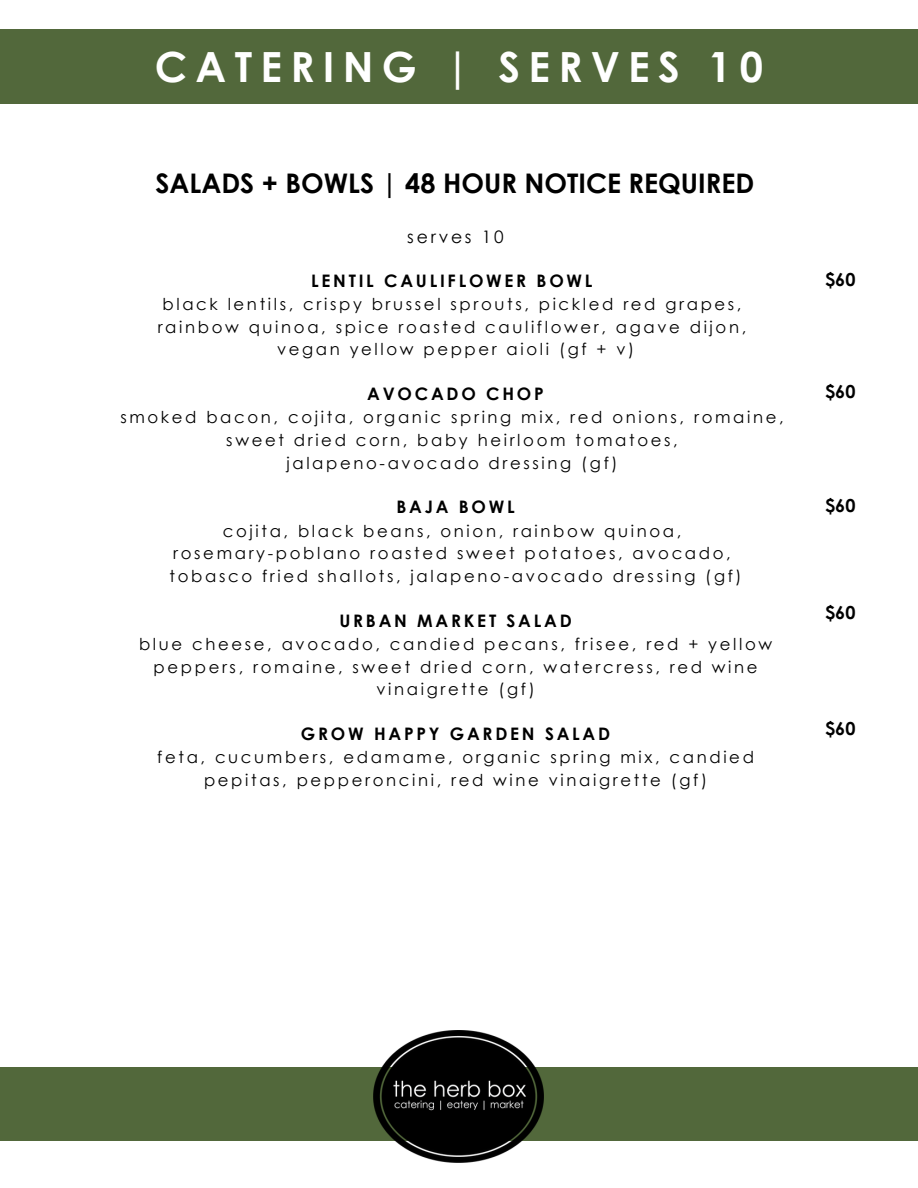
<style>
.page{position:relative;width:918px;height:1188px;background:#fff}
.page>*{position:absolute;margin:0;border:0;box-sizing:border-box;transform-origin:0 0}
.t1{font:700 41.55px "Century Gothic";letter-spacing:.2em;color:#fff}
.t2{font:700 27px "Century Gothic";color:#000}
.t3{font:700 18px "Century Gothic";color:#000}
.t4{font:700 17.25px "Century Gothic";letter-spacing:.16em;color:#000}
.t5{font:17.25px "Century Gothic";letter-spacing:.16em;color:#000}
.t6{font:16.5px/22.8px "Century Gothic";letter-spacing:.16em;color:#000;text-align:center}
</style>
<div class="page">
<div style="left:0;top:1068px;width:918px;height:73px;background:#52683b"></div>
<img style="left:374px;top:1031px;width:170px;height:131px">
<div style="left:0;top:29px;width:918px;height:74px;background:#52683b"></div>
<h1 class="t1" style="left:155px;top:40px;width:610px">CATERING | SERVES 10</h1>
<h2 class="t2" style="left:156px;top:165px;width:600px">SALADS + BOWLS | 48 HOUR NOTICE REQUIRED</h2>
<p class="t5" style="left:407px;top:226px;width:98px">serves 10</p>
<p class="t4" style="left:311px;top:269px;width:283px">LENTIL CAULIFLOWER BOWL</p>
<p class="t6" style="left:158px;top:292px;width:590px">black lentils, crispy brussel sprouts, pickled red grapes, rainbow quinoa, spice roasted cauliflower, agave dijon, vegan yellow pepper aioli (gf + v)</p>
<p class="t4" style="left:367px;top:383px;width:178px">AVOCADO CHOP</p>
<p class="t6" style="left:120px;top:405px;width:665px">smoked bacon, cojita, organic spring mix, red onions, romaine, sweet dried corn, baby heirloom tomatoes,<br>jalapeno-avocado dressing (gf)</p>
<p class="t4" style="left:396px;top:496px;width:120px">BAJA BOWL</p>
<p class="t6" style="left:170px;top:519px;width:574px">cojita, black beans, onion, rainbow quinoa, rosemary-poblano roasted sweet potatoes, avocado, tobasco fried shallots, jalapeno-avocado dressing (gf)</p>
<p class="t4" style="left:339px;top:609px;width:234px">URBAN MARKET SALAD</p>
<p class="t6" style="left:139px;top:632px;width:635px">blue cheese, avocado, candied pecans, frisee, red + yellow peppers, romaine, sweet dried corn, watercress, red wine vinaigrette (gf)</p>
<p class="t4" style="left:301px;top:723px;width:311px">GROW HAPPY GARDEN SALAD</p>
<p class="t6" style="left:157px;top:745px;width:598px">feta, cucumbers, edamame, organic spring mix, candied pepitas, pepperoncini, red wine vinaigrette (gf)</p>
<p class="t3" style="left:825px;top:268px;width:32px">$60</p>
<p class="t3" style="left:825px;top:380px;width:32px">$60</p>
<p class="t3" style="left:825px;top:494px;width:32px">$60</p>
<p class="t3" style="left:825px;top:601px;width:32px">$60</p>
<p class="t3" style="left:825px;top:717px;width:32px">$60</p>
</div>
